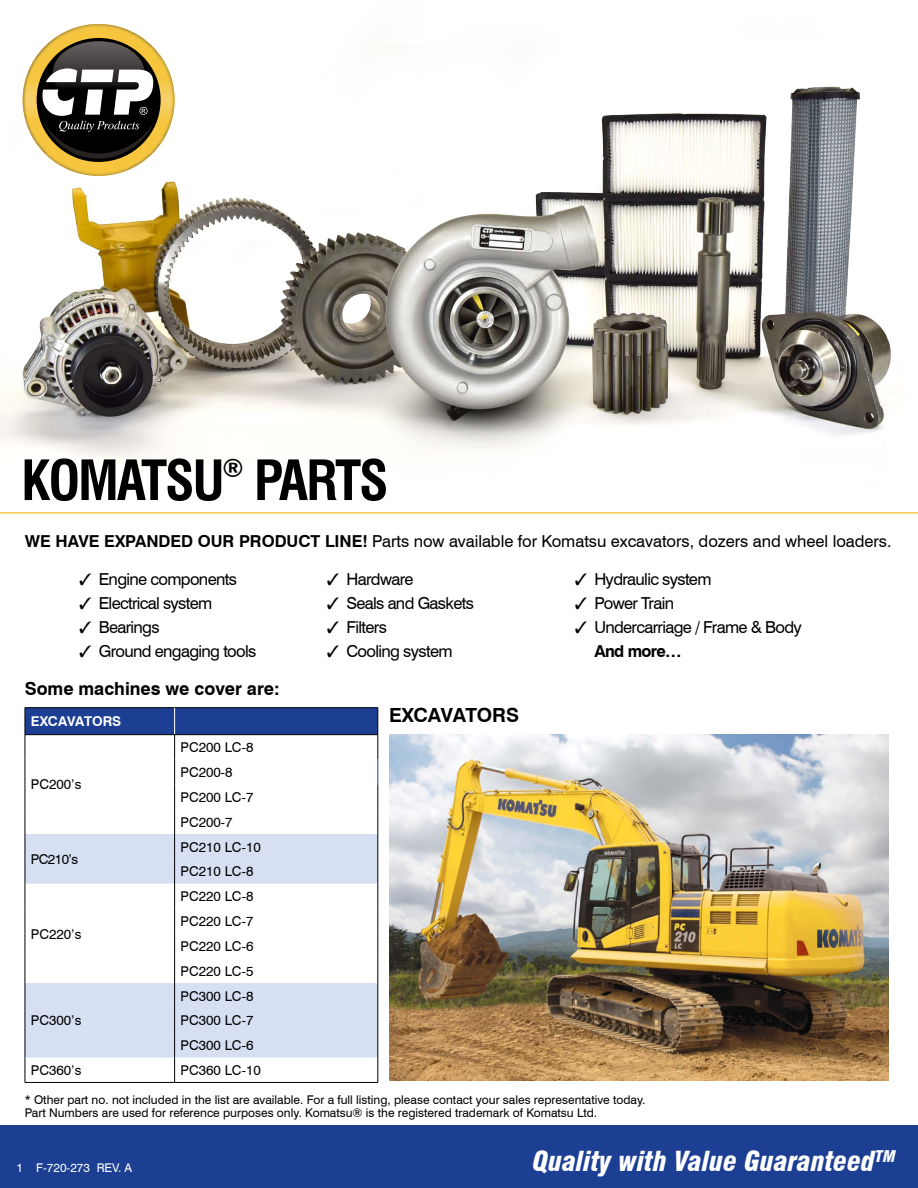
<style>
.page{position:relative;width:918px;height:1188px;background:#fff}
.page>*{position:absolute;margin:0;border:0;box-sizing:border-box;transform-origin:0 0}
.t1{font:700 condensed 54px "Swiss 721 BT";letter-spacing:-.04em;color:#000}
.t2{font:italic 900 condensed 27px "Swiss 721 BT";color:#fff}
.t3{font:700 19.5px "Swiss 721 BT";letter-spacing:-.005em;color:#000}
.t4{font:700 18px "Swiss 721 BT";letter-spacing:-.005em;color:#000}
.t5{font:16.5px/24px "Swiss 721 BT";letter-spacing:-.04em;color:#000}
.t6{font:16.5px "Swiss 721 BT";letter-spacing:-.005em;color:#000}
.t7{font:13.5px/24.9px "Swiss 721 BT";color:#000}
.t8{font:700 13.5px "Swiss 721 BT";color:#fff}
.t9{font:12px/13.5px "Swiss 721 BT";color:#000}
.t10{font:12px "Swiss 721 BT";color:#fff}
.s1{font-weight:700}
</style>
<div class="page">
<div style="left:0;top:1125px;width:918px;height:63px;background:#1c3f94"></div>
<img style="left:0;top:45px;width:891px;height:413px">
<hr style="left:0;top:512px;width:918px;height:2px;background:#f5c63e">
<img style="left:77px;top:24px;width:43px;height:3px">
<img style="left:23px;top:70px;width:2px;height:71px">
<img style="left:172px;top:70px;width:3px;height:70px">
<img style="left:69px;top:173px;width:59px;height:3px">
<img style="left:25px;top:27px;width:147px;height:146px">
<svg style="left:28px;top:35px;width:141px;height:135px"></svg>
<img style="left:389px;top:735px;width:499px;height:346px">
<hr style="left:25px;top:707px;width:150px;height:1px;background:#000">
<hr style="left:175px;top:707px;width:203px;height:1px;background:#000">
<hr style="left:25px;top:1082px;width:150px;height:1px;background:#000">
<hr style="left:175px;top:1082px;width:203px;height:1px;background:#000">
<svg style="left:25px;top:708px;width:354px;height:374px"></svg>
<h1 class="t1" style="left:21px;top:448px;width:369px">KOMATSU<sup>®</sup> PARTS</h1>
<h3 class="t6" style="left:25px;top:531px;width:868px"><span class="s1">WE HAVE EXPANDED OUR PRODUCT LINE!</span> Parts now available for Komatsu excavators, dozers and wheel loaders.</h3>
<h3 class="t5" style="left:79px;top:567px;width:159px">✓ Engine components</h3>
<h3 class="t5" style="left:79px;top:591px;width:135px">✓ Electrical system</h3>
<h3 class="t5" style="left:79px;top:615px;width:82px">✓ Bearings</h3>
<h3 class="t5" style="left:79px;top:639px;width:179px">✓ Ground engaging tools</h3>
<h3 class="t4" style="left:25px;top:678px;width:256px">SOME MACHINES WE COVER ARE:</h3>
<p class="t8" style="left:31px;top:713px;width:92px">EXCAVATORS</p>
<p class="t7" style="left:31px;top:772px;width:52px">PC200’s</p>
<p class="t7" style="left:31px;top:847px;width:49px">PC210’s</p>
<p class="t7" style="left:31px;top:921px;width:52px">PC220’s</p>
<p class="t7" style="left:31px;top:1008px;width:52px">PC300’s</p>
<p class="t7" style="left:181px;top:735px;width:74px">PC200 LC-8<br>PC200-8<br>PC200 LC-7<br>PC200-7</p>
<p class="t7" style="left:181px;top:834px;width:82px">PC210 LC-10<br>PC210 LC-8</p>
<p class="t7" style="left:181px;top:884px;width:74px;text-align:justify">PC220 LC-8<br>PC220 LC-7<br>PC220 LC-6<br>PC220 LC-5</p>
<p class="t7" style="left:181px;top:983px;width:74px;text-align:justify">PC300 LC-8<br>PC300 LC-7<br>PC300 LC-6</p>
<p class="t7" style="left:31px;top:1058px;width:52px">PC360’s</p>
<p class="t7" style="left:181px;top:1058px;width:82px">PC360 LC-10</p>
<h3 class="t5" style="left:327px;top:567px;width:88px">✓ Hardware</h3>
<h3 class="t5" style="left:327px;top:591px;width:148px">✓ Seals and Gaskets</h3>
<h3 class="t5" style="left:327px;top:615px;width:62px">✓ Filters</h3>
<h3 class="t5" style="left:327px;top:639px;width:127px">✓ Cooling system</h3>
<h3 class="t3" style="left:389px;top:704px;width:132px">EXCAVATORS</h3>
<h3 class="t5" style="left:575px;top:567px;width:138px">✓ Hydraulic system</h3>
<h3 class="t5" style="left:575px;top:591px;width:101px">✓ Power Train</h3>
<h3 class="t5" style="left:594px;top:615px;width:209px;text-indent:-20px">✓ Undercarriage / Frame &amp; Body<br><span class="s1">AND MORE…</span></h3>
<p class="t9" style="left:25px;top:1093px;width:622px">* Other part no. not included in the list are available. For a full listing, please contact your sales representative today.<br>Part Numbers are used for reference purposes only. Komatsu® is the registered trademark of Komatsu Ltd.</p>
<p class="t10" style="left:17px;top:1161px;width:117px">1 F-720-273 REV. A</p>
<h2 class="t2" style="left:533px;top:1145px;width:364px">Quality with Value Guaranteed<sup>TM</sup></h2>
</div>
